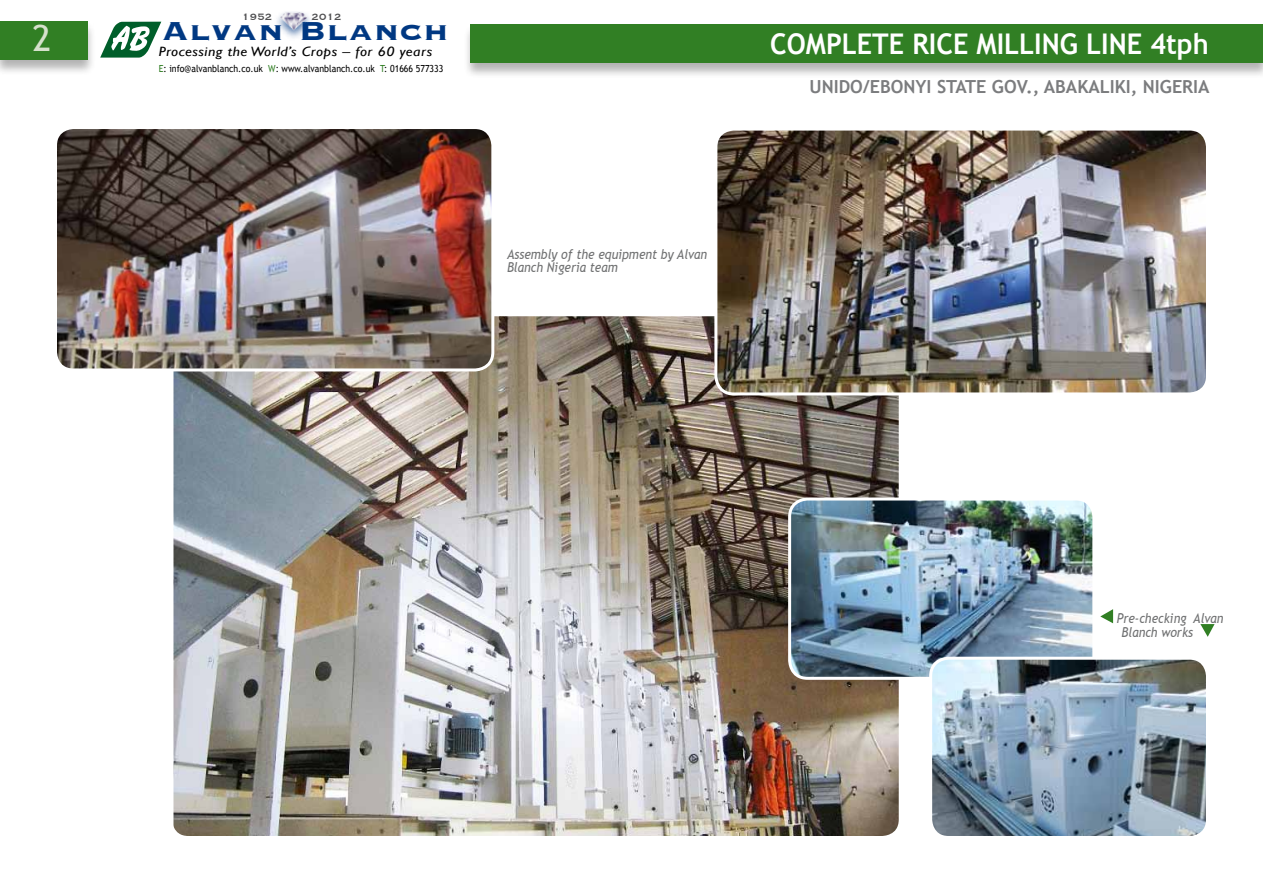
<style>
.page{position:relative;width:1263px;height:893px;background:#fff}
.page>*{position:absolute;margin:0;border:0;box-sizing:border-box;transform-origin:0 0}
.t1{font:36px "Trebuchet MS";color:#d6e1cc}
.t2{font:700 33.75px "Copperplate";letter-spacing:.02em;color:#003882;scale:1.11 1}
.t3{font:700 28.5px "Trebuchet MS";color:#fff;scale:.95 1}
.t4{font:700 18px "Trebuchet MS";color:#7b7c7e}
.t5{font:italic 13.5px/13.5px "Trebuchet MS";color:#707172;scale:.9 1}
.t6{font:italic 13.5px "Gill Sans";letter-spacing:.03em;color:#000;scale:1.16 1}
.t7{font:12px "Copperplate";letter-spacing:.02em;color:#4e4e50}
.t8{font:9.75px "Trebuchet MS";color:#000;scale:.9 1}
.s1{color:#317f24}
</style>
<div class="page">
<img style="left:173px;top:317px;width:725px;height:518px">
<img style="left:58px;top:130px;width:435px;height:240px">
<div style="left:54px;top:126px;width:440px;height:245px;border:3px solid #fff;border-radius:18px"></div>
<img style="left:716px;top:132px;width:489px;height:262px">
<div style="left:714px;top:128px;width:495px;height:267px;border:3px solid #fff;border-radius:18px"></div>
<img style="left:790px;top:499px;width:301px;height:179px">
<div style="left:788px;top:497px;width:307px;height:183px;border:3px solid #fff;border-radius:18px"></div>
<img style="left:931px;top:658px;width:274px;height:177px">
<div style="left:929px;top:657px;width:280px;height:182px;border:3px solid #fff;border-radius:18px"></div>
<svg style="left:1100px;top:609px;width:13px;height:14px"></svg>
<svg style="left:1200px;top:624px;width:14px;height:13px"></svg>
<svg style="left:100px;top:22px;width:61px;height:36px"></svg>
<div style="left:463px;top:25px;width:800px;height:54px;background:#000;opacity:.3"></div>
<div style="left:471px;top:24px;width:792px;height:39px;background:#317f24"></div>
<div style="left:0;top:22px;width:96px;height:54px;background:#000;opacity:.3"></div>
<div style="left:0;top:21px;width:88px;height:39px;background:#317f24"></div>
<div style="left:272px;top:9px;width:41px;height:32px;background:#003882;opacity:.75"></div>
<img style="left:281px;top:13px;width:26px;height:17px">
<p class="t7" style="left:242px;top:9px;width:32px">1952</p>
<p class="t7" style="left:312px;top:9px;width:32px">2012</p>
<h2 class="t2" style="left:162px;top:9px;width:260px">Alvan Blanch</h2>
<p class="t6" style="left:159px;top:44px;width:237px">Processing the World’s Crops – for 60 years</p>
<h1 class="t1" style="left:33px;top:17px;width:20px">2</h1>
<h3 class="t3" style="left:770px;top:26px;width:463px">COMPLETE RICE MILLING LINE 4tph</h3>
<p class="t8" style="left:159px;top:63px;width:318px"><span class="s1">E</span>: info@alvanblanch.co.uk <span class="s1">W</span>: www.alvanblanch.co.uk <span class="s1">T</span>: 01666 577333</p>
<p class="t5" style="left:507px;top:247px;width:224px">Assembly of the equipment by Alvan<br>Blanch Nigeria team</p>
<h3 class="t4" style="left:809px;top:75px;width:402px">UNIDO/EBONYI STATE GOV., ABAKALIKI, NIGERIA</h3>
<p class="t5" style="left:1121px;top:612px;width:115px;text-indent:-5px">Pre-checking Alvan<br>Blanch works</p>
</div>
